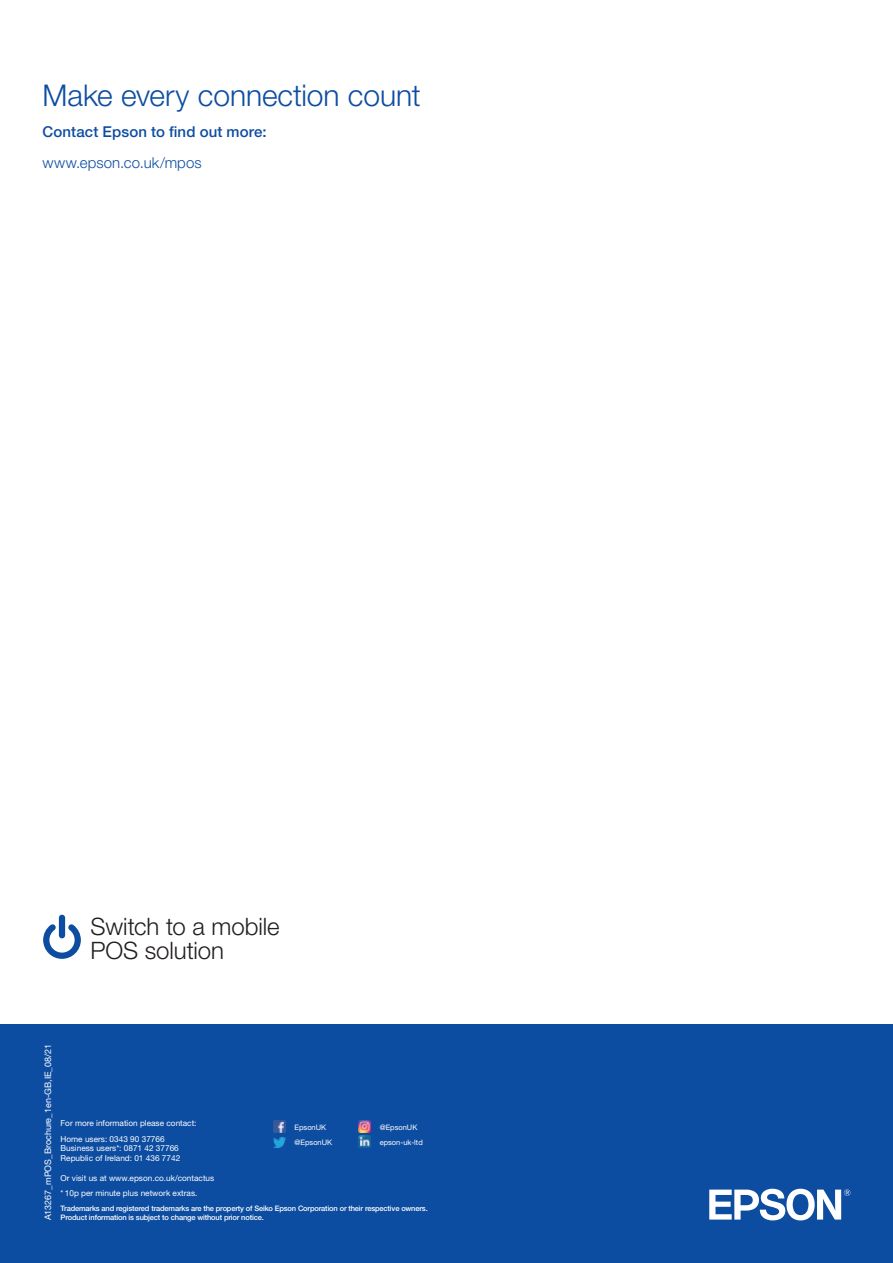
<style>
.page{position:relative;width:893px;height:1263px;background:#fff}
.page>*{position:absolute;margin:0;border:0;box-sizing:border-box;transform-origin:0 0}
.page_header{font:300 30px "Helvetica Neue LT Pro";letter-spacing:-.005em;color:#0d4da1}
.Page_title{font:300 24px/24px "Helvetica Neue LT Pro";letter-spacing:-.005em;color:#231f20}
.Subheads{font:500 15px "Helvetica Neue LT Pro";letter-spacing:.01em;color:#0d4da1}
.Body__enlarged_for_t{font:300 15px "Helvetica Neue LT Pro";letter-spacing:.005em;color:#0d4da1}
.t1{font:9px "Helvetica Neue LT Pro";color:#fff}
.t2{font:8.25px "Helvetica Neue LT Pro";color:#fff}
.t3{font:500 7.5px/9px "Helvetica Neue LT Pro";letter-spacing:-.02em;color:#fff}
.t4{font:7.5px "Helvetica Neue LT Pro";color:#fff}
</style>
<div class="page">
<div style="left:0;top:1025px;width:893px;height:238px;background:#0d4da1"></div>
<svg style="left:43px;top:915px;width:38px;height:44px"></svg>
<svg style="left:709px;top:1189px;width:141px;height:31px"></svg>
<svg style="left:273px;top:1121px;width:12px;height:27px"></svg>
<svg style="left:358px;top:1121px;width:12px;height:27px"></svg>
<p class="page_header" style="left:43px;top:77px;width:380px">Make every connection count</p>
<p class="Subheads" style="left:43px;top:123px;width:226px">Contact Epson to find out more:</p>
<p class="Body__enlarged_for_t" style="left:43px;top:153px;width:161px">www.epson.co.uk/mpos</p>
<p class="Page_title" style="left:90px;top:914px;width:191px">Switch to a mobile<br>POS solution</p>
<p class="t1" style="left:42px;top:1220px;width:178px;rotate:-90deg">A13267_mPOS_Brochure_1en-GB,IE_08/21</p>
<p class="t2" style="left:61px;top:1118px;width:138px">For more information please contact:</p>
<p class="t2" style="left:61px;top:1133px;width:106px">Home users: 0343 90 37766</p>
<p class="t2" style="left:61px;top:1143px;width:120px">Business users*: 0871 42 37766</p>
<p class="t2" style="left:61px;top:1153px;width:121px">Republic of Ireland: 01 436 7742</p>
<p class="t2" style="left:61px;top:1172px;width:155px">Or visit us at www.epson.co.uk/contactus</p>
<p class="t2" style="left:61px;top:1188px;width:138px">* 10p per minute plus network extras.</p>
<p class="t4" style="left:295px;top:1123px;width:33px">EpsonUK</p>
<p class="t4" style="left:295px;top:1137px;width:39px">@EpsonUK</p>
<p class="t4" style="left:380px;top:1123px;width:39px">@EpsonUK</p>
<p class="t4" style="left:380px;top:1137px;width:45px">epson-uk-ltd</p>
<p class="t3" style="left:61px;top:1204px;width:369px">Trademarks and registered trademarks are the property of Seiko Epson Corporation or their respective owners.<br>Product information is subject to change without prior notice.</p>
</div>
